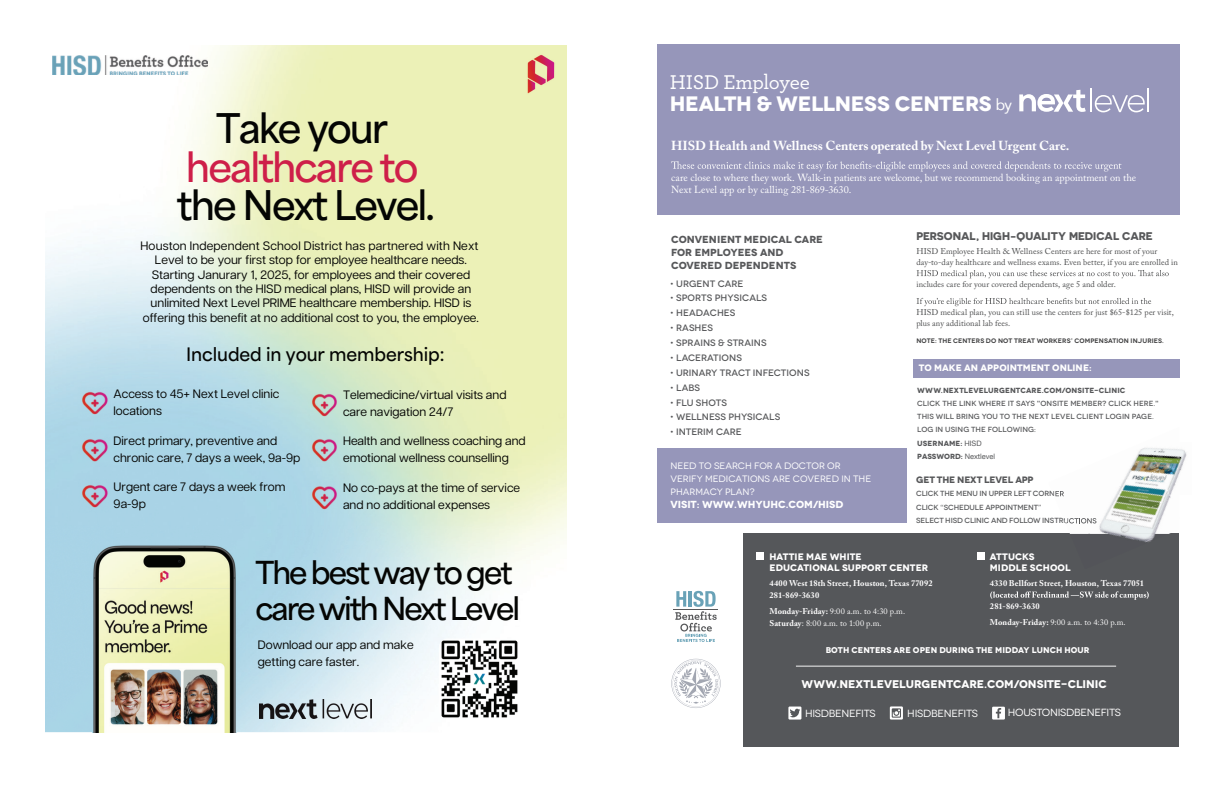
<style>
.page{position:relative;width:1224px;height:792px;background:#fff}
.page>*{position:absolute;margin:0;border:0;box-sizing:border-box;transform-origin:0 0}
.t1{font:700 38.3px "Area Normal";letter-spacing:-.05em;color:#040503}
.t2{font:700 38.3px "Area Normal";letter-spacing:-.05em;color:#ce1f49}
.t3{font:700 29.7px/35.9px "Area Normal";letter-spacing:-.07em;color:#040503}
.t4{font:700 20.9px "Novecentowide";letter-spacing:-.02em;color:#fff}
.t5{font:500 20.9px "Archer";letter-spacing:-.01em;color:#fff}
.t6{font:700 17.4px "Area Normal";letter-spacing:-.005em;color:#040503}
.t7{font:700 13px "Adobe Caslon Pro";color:#fff}
.t8{font:12.2px/17px "Articulat CF";color:#040503}
.t9{font:700 11.2px "Novecentowide";letter-spacing:-.01em;color:#fff}
.t10{font:700 11.2px "Novecentosanswide";letter-spacing:-.005em;color:#57585a}
.t11{font:10.4px "Novecentowide";letter-spacing:-.025em;color:#fff}
.t12{font:10.2px/12.1px "Adobe Caslon Pro";color:#fff}
.t13{font:700 10.2px/13px "Novecentowide";letter-spacing:-.005em;color:#57585a}
.t14{font:700 10.2px "Novecentowide";letter-spacing:-.005em;color:#fff}
.t15{font:700 9.4px/11.3px "Novecentowide";color:#fff}
.t16{font:500 9.3px "Novecentowide";letter-spacing:.005em;color:#57585a}
.t17{font:9.3px/13px "Novecentowide";letter-spacing:-.005em;color:#fff}
.t18{font:700 9.3px "Novecentowide";letter-spacing:.005em;color:#fff}
.t19{font:700 9.3px "Novecentowide";letter-spacing:-.02em;color:#57585a}
.t20{font:8.4px/11.2px "Adobe Caslon Pro";letter-spacing:.005em;color:#4b4c4d}
.t21{font:700 8.4px/11.5px "Adobe Caslon Pro";letter-spacing:.015em;color:#fff}
.t22{font:8.4px/11.5px "Adobe Caslon Pro";letter-spacing:.03em;color:#fff}
.t23{font:700 8.4px "Novecentowide";letter-spacing:.005em;color:#fff}
.t24{font:500 7.4px/13px "Novecentowide";letter-spacing:.01em;color:#57585a}
.t25{font:500 7.4px/13.6px "Novecentowide";letter-spacing:-.01em;color:#57585a}
.t26{font:700 7.4px "Novecentowide";letter-spacing:.005em;color:#57585a}
.t27{font:600 6.5px "Novecentowide";letter-spacing:.015em;color:#3e3e3f}
.s1{font-family:"Avenir";font-weight:400;font-size:15.6px}
.s2{font-weight:700}
.s3{font-family:"Helvetica Neue";font-weight:400}
.s4{font-weight:400}
</style>
<div class="page">
<img style="left:45px;top:45px;width:487px;height:481px">
<img style="left:236px;top:560px;width:297px;height:172px">
<img style="left:519px;top:53px;width:43px;height:42px">
<img style="left:260px;top:699px;width:111px;height:20px">
<img style="left:52px;top:55px;width:155px;height:20px">
<img style="left:93px;top:545px;width:143px;height:187px">
<img style="left:79px;top:387px;width:32px;height:33px">
<img style="left:439px;top:639px;width:80px;height:80px">
<img style="left:79px;top:433px;width:32px;height:33px">
<img style="left:79px;top:480px;width:32px;height:33px">
<img style="left:308px;top:388px;width:32px;height:33px">
<img style="left:308px;top:433px;width:32px;height:33px">
<img style="left:308px;top:481px;width:32px;height:33px">
<div style="left:657px;top:45px;width:522px;height:170px;background:#9696ba"></div>
<svg style="left:671px;top:161px;width:451px;height:11px"></svg>
<svg style="left:917px;top:270px;width:252px;height:8px"></svg>
<svg style="left:917px;top:298px;width:234px;height:8px"></svg>
<div style="left:743px;top:534px;width:436px;height:213px;background:#55575a"></div>
<svg style="left:990px;top:591px;width:159px;height:9px"></svg>
<div style="left:977px;top:552px;width:8px;height:8px;background:#fff"></div>
<div style="left:756px;top:552px;width:7px;height:8px;background:#fff"></div>
<hr style="left:796px;top:666px;width:320px;height:1px;background:#f3f3f3">
<svg style="left:675px;top:591px;width:42px;height:51px"></svg>
<hr style="left:674px;top:609px;width:44px;height:1px;background:#57585a">
<svg style="left:671px;top:659px;width:50px;height:49px"></svg>
<div style="left:913px;top:359px;width:266px;height:19px;background:#9696ba"></div>
<svg style="left:1019px;top:88px;width:130px;height:24px"></svg>
<svg style="left:788px;top:707px;width:13px;height:13px"></svg>
<svg style="left:890px;top:706px;width:13px;height:14px"></svg>
<svg style="left:992px;top:707px;width:13px;height:13px"></svg>
<div style="left:657px;top:448px;width:249px;height:75px;background:#9696ba"></div>
<img style="left:1055px;top:448px;width:92px;height:49px">
<img style="left:1147px;top:448px;width:27px;height:46px">
<img style="left:1060px;top:470px;width:111px;height:64px">
<img style="left:1088px;top:499px;width:91px;height:35px">
<img style="left:1109px;top:534px;width:46px;height:8px">
<svg style="left:1052px;top:491px;width:12px;height:5px"></svg>
<svg style="left:1064px;top:518px;width:32px;height:6px"></svg>
<img style="left:1174px;top:449px;width:13px;height:38px">
<h1 class="t1" style="left:216px;top:94px;width:173px">Take your</h1>
<h1 class="t2" style="left:186px;top:133px;width:234px">healthcare to</h1>
<h1 class="t1" style="left:177px;top:171px;width:260px">the Next Level.</h1>
<p class="t8" style="left:141px;top:237px;width:340px;line-height:14.4px;text-align:center">Houston Independent School District has partnered with Next Level to be your first stop for employee healthcare needs.<br>Starting Janurary 1, 2025, for employees and their covered dependents on the HISD medical plans, HISD will provide an unlimited Next Level PRIME healthcare membership. HISD is offering this benefit at no additional cost to you, the employee.</p>
<h3 class="t6" style="left:186px;top:339px;width:260px">Included in your membership:</h3>
<p class="t8" style="left:114px;top:385px;width:167px">Access to 45+ Next Level clinic locations</p>
<p class="t8" style="left:114px;top:431px;width:188px">Direct primary, preventive and chronic care, 7 days a week, 9a-9p</p>
<p class="t8" style="left:114px;top:478px;width:173px">Urgent care 7 days a week from<br>9a-9p</p>
<p class="t8" style="left:343px;top:386px;width:165px">Telemedicine/virtual visits and care navigation 24/7</p>
<p class="t8" style="left:343px;top:431px;width:184px">Health and wellness coaching and emotional wellness counselling</p>
<p class="t8" style="left:343px;top:479px;width:179px">No co-pays at the time of service and no additional expenses</p>
<h2 class="t3" style="left:256px;top:551px;width:266px">The best way to get care with Next Level</h2>
<p class="t8" style="left:258px;top:635px;width:157px">Download our app and make getting care faster.</p>
<h3 class="t5" style="left:670px;top:67px;width:142px">HISD Employee</h3>
<h3 class="t4" style="left:670px;top:90px;width:344px">HEALTH &amp; WELLNESS CENTERS <span class="s1">by</span></h3>
<p class="t7" style="left:671px;top:138px;width:400px">HISD Health and Wellness Centers operated by Next Level Urgent Care.</p>
<p class="t12" style="left:671px;top:171px;width:467px">care close to where they work. Walk-in patients are welcome, but we recommend booking an appointment on the<br>Next Level app or by calling 281-869-3630.</p>
<p class="t13" style="left:671px;top:233px;width:154px">CONVENIENT MEDICAL CARE<br>FOR EMPLOYEES AND<br>COVERED DEPENDENTS</p>
<p class="t10" style="left:916px;top:229px;width:238px">PERSONAL, HIGH-QUALITY MEDICAL CARE</p>
<p class="t20" style="left:916px;top:245px;width:273px">HISD Employee Health &amp; Wellness Centers are here for most of your day-to-day healthcare and wellness exams. Even better, if you are enrolled in an</p>
<p class="t20" style="left:916px;top:279px;width:201px">includes care for your covered dependents, age 5 and older.</p>
<p class="t20" style="left:916px;top:307px;width:259px">HISD medical plan, you can still use the centers for just $65-$125 per visit, plus any additional lab fees.</p>
<p class="t16" style="left:670px;top:278px;width:75px">• URGENT CARE</p>
<p class="t16" style="left:670px;top:293px;width:99px">• SPORTS PHYSICALS</p>
<p class="t16" style="left:670px;top:307px;width:67px">• HEADACHES</p>
<p class="t16" style="left:670px;top:322px;width:45px">• RASHES</p>
<p class="t16" style="left:670px;top:337px;width:98px">• SPRAINS &amp; STRAINS</p>
<p class="t16" style="left:670px;top:352px;width:73px">• LACERATIONS</p>
<p class="t16" style="left:670px;top:367px;width:141px">• URINARY TRACT INFECTIONS</p>
<p class="t16" style="left:670px;top:382px;width:32px">• LABS</p>
<p class="t16" style="left:670px;top:397px;width:58px">• FLU SHOTS</p>
<p class="t16" style="left:670px;top:412px;width:112px">• WELLNESS PHYSICALS</p>
<p class="t16" style="left:670px;top:426px;width:73px">• INTERIM CARE</p>
<p class="t17" style="left:671px;top:459px;width:202px">NEED TO SEARCH FOR A DOCTOR OR<br>VERIFY MEDICATIONS ARE COVERED IN THE<br>PHARMACY PLAN?</p>
<p class="t14" style="left:671px;top:498px;width:174px">VISIT: WWW.WHYUHC.COM/HISD</p>
<p class="t27" style="left:916px;top:336px;width:249px">NOTE: THE CENTERS DO NOT TREAT WORKERS’ COMPENSATION INJURIES.</p>
<p class="t18" style="left:919px;top:362px;width:174px">TO MAKE AN APPOINTMENT ONLINE:</p>
<p class="t26" style="left:917px;top:386px;width:210px">WWW.NEXTLEVELURGENTCARE.COM/ONSITE-CLINIC</p>
<p class="t24" style="left:917px;top:397px;width:243px">CLICK THE LINK WHERE IT SAYS "ONSITE MEMBER? CLICK HERE." THIS WILL BRING YOU TO THE NEXT LEVEL CLIENT LOGIN PAGE.<br>LOG IN USING THE FOLLOWING:<br><span class="s2">USERNAME:</span> <span class="s3">HISD<br></span><span class="s2">PASSWORD:</span> <span class="s3">Nextlevel</span></p>
<p class="t19" style="left:916px;top:474px;width:119px">GET THE NEXT LEVEL APP</p>
<p class="t25" style="left:916px;top:487px;width:182px">CLICK THE MENU IN UPPER LEFT CORNER<br>CLICK “SCHEDULE APPOINTMENT”<br>SELECT HISD CLINIC AND FOLLOW INSTRUCTIONS</p>
<p class="t15" style="left:769px;top:551px;width:160px">HATTIE MAE WHITE<br>EDUCATIONAL SUPPORT CENTER</p>
<p class="t21" style="left:769px;top:577px;width:165px">4400 West 18th Street, Houston, Texas 77092<br>281-869-3630</p>
<p class="t22" style="left:769px;top:606px;width:137px"><span class="s2">Monday-Friday:</span> 9:00 a.m. to 4:30 p.m.<br><span class="s2">Saturday</span>: 8:00 a.m. to 1:00 p.m.</p>
<p class="t15" style="left:990px;top:551px;width:82px">ATTUCKS<br>MIDDLE SCHOOL</p>
<p class="t21" style="left:990px;top:577px;width:156px">4330 Bellfort Street, Houston, Texas 77051</p>
<p class="t21" style="left:990px;top:598px;width:137px;line-height:15.8px">281-869-3630<br>Monday-Friday: <span class="s4">9:00 a.m. to 4:30 p.m.</span></p>
<p class="t23" style="left:826px;top:645px;width:265px">BOTH CENTERS ARE OPEN DURING THE MIDDAY LUNCH HOUR</p>
<p class="t9" style="left:802px;top:677px;width:307px">WWW.NEXTLEVELURGENTCARE.COM/ONSITE-CLINIC</p>
<p class="t11" style="left:805px;top:708px;width:72px">HISDBENEFITS</p>
<p class="t11" style="left:907px;top:708px;width:72px">HISDBENEFITS</p>
<p class="t11" style="left:1008px;top:706px;width:115px">HOUSTONISDBENEFITS</p>
</div>
